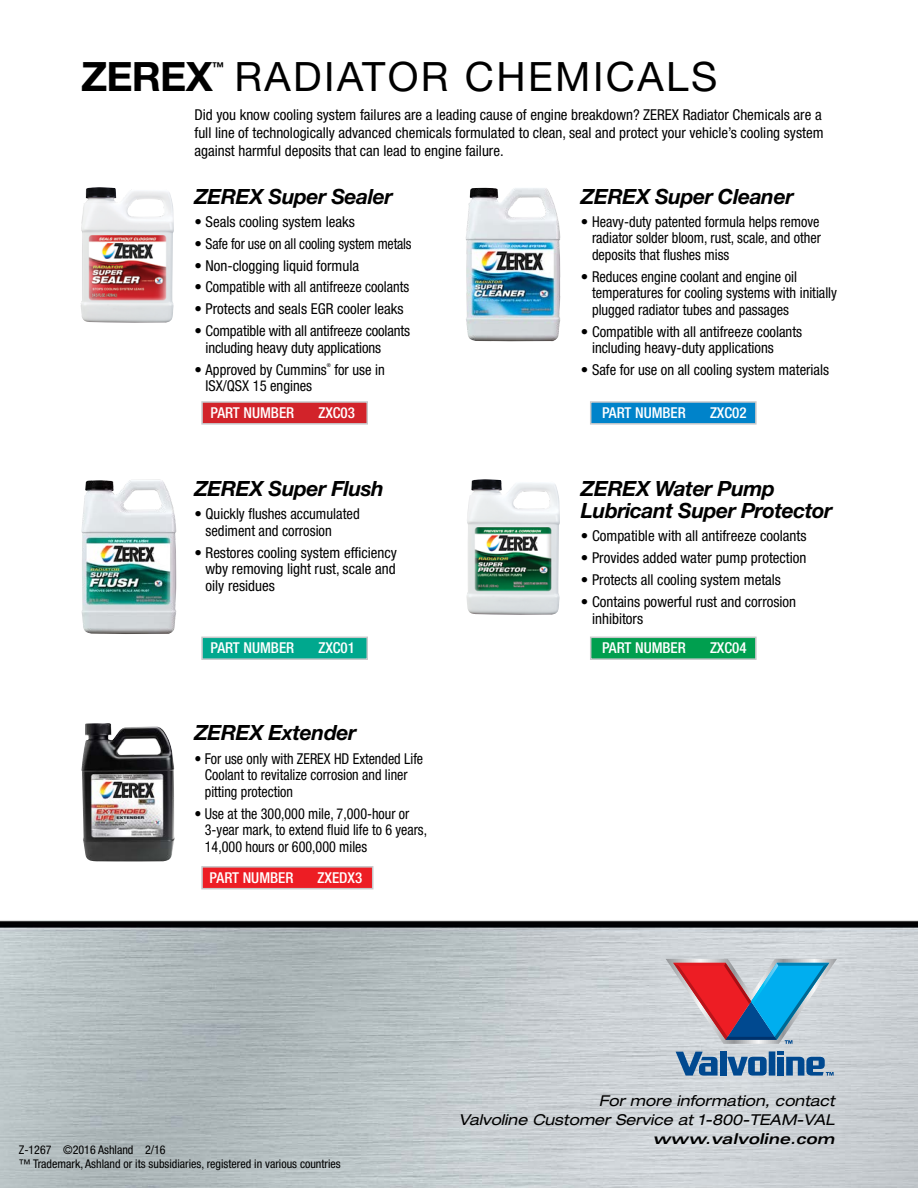
<style>
.page{position:relative;width:918px;height:1188px;background:#fff}
.page>*{position:absolute;margin:0;border:0;box-sizing:border-box;transform-origin:0 0}
.t1{font:40.5px "Helvetica Neue";letter-spacing:.06em;color:#000}
.t2{font:700 40.5px "Helvetica Neue";letter-spacing:-.02em;color:#000}
.t3{font:italic 700 21px/22.5px "Helvetica Neue";letter-spacing:-.02em;color:#000}
.t4{font:condensed 15px/16.5px "Helvetica Neue";color:#000}
.t5{font:condensed 15px/16.5px "Helvetica Neue";color:#000;scale:.94 1}
.t6{font:500 condensed 15px "Helvetica Neue";color:#fff}
.t7{font:italic expanded 15px/19.2px "Helvetica Neue";color:#000;text-align:right}
.t8{font:italic 700 expanded 15px "Univers";color:#000}
.t9{font:700 12.3px "Helvetica Neue";color:#000}
.t10{font:condensed 12px/14.4px "Helvetica Neue";color:#000}
.t11{font:condensed 5.25px "Helvetica Neue";color:#000}
</style>
<div class="page">
<img style="left:0;top:236px;width:918px;height:952px">
<div style="left:201px;top:637px;width:167px;height:23px;background:#00a88e;border:2px solid #c7c8ca"></div>
<div style="left:590px;top:401px;width:167px;height:24px;background:#0083ca;border:2px solid #c7c8ca"></div>
<div style="left:201px;top:401px;width:167px;height:24px;background:#d2232a;border:2px solid #c7c8ca"></div>
<div style="left:590px;top:637px;width:167px;height:23px;background:#009f4f;border:2px solid #c7c8ca"></div>
<div style="left:201px;top:866px;width:172px;height:23px;background:#ed1d24;border:2px solid #c7c8ca"></div>
<img style="left:81px;top:480px;width:95px;height:154px">
<img style="left:81px;top:723px;width:94px;height:138px">
<img style="left:466px;top:187px;width:94px;height:154px">
<img style="left:81px;top:187px;width:93px;height:136px">
<img style="left:466px;top:479px;width:94px;height:136px">
<div style="left:720px;top:1051px;width:6px;height:25px;background:#004990"></div>
<div style="left:769px;top:1051px;width:6px;height:25px;background:#004990"></div>
<svg style="left:727px;top:1057px;width:40px;height:19px"></svg>
<svg style="left:676px;top:1052px;width:42px;height:24px"></svg>
<svg style="left:777px;top:1051px;width:57px;height:25px"></svg>
<svg style="left:666px;top:959px;width:171px;height:85px;background:#9a99ae"></svg>
<h1 class="t2" style="left:81px;top:52px;width:133px">ZEREX</h1>
<p class="t9" style="left:212px;top:59px;width:14px">™</p>
<h1 class="t1" style="left:234px;top:53px;width:485px">RADIATOR CHEMICALS</h1>
<p class="t4" style="left:194px;top:105px;width:631px;line-height:18px">Did you know cooling system failures are a leading cause of engine breakdown? ZEREX Radiator Chemicals are a full line of technologically advanced chemicals formulated to clean, seal and protect your vehicle’s cooling system against harmful deposits that can lead to engine failure.</p>
<h2 class="t3" style="left:194px;top:184px;width:200px">ZEREX Super Sealer</h2>
<p class="t4" style="left:194px;top:213px;width:162px">• Seals cooling system leaks</p>
<p class="t4" style="left:194px;top:235px;width:219px">• Safe for use on all cooling system metals</p>
<p class="t4" style="left:194px;top:257px;width:166px">• Non-clogging liquid formula</p>
<p class="t4" style="left:194px;top:279px;width:216px">• Compatible with all antifreeze coolants</p>
<p class="t4" style="left:194px;top:301px;width:211px">• Protects and seals EGR cooler leaks</p>
<p class="t4" style="left:206px;top:323px;width:206px;text-indent:-11px">• Compatible with all antifreeze coolants including heavy duty applications</p>
<p class="t4" style="left:194px;top:361px;width:134px">• Approved by Cummins</p>
<p class="t11" style="left:327px;top:362px;width:6px">®</p>
<p class="t4" style="left:334px;top:361px;width:52px">for use in</p>
<p class="t4" style="left:206px;top:378px;width:108px">ISX/QSX 15 engines</p>
<h2 class="t3" style="left:581px;top:184px;width:214px">ZEREX Super Cleaner</h2>
<p class="t4" style="left:592px;top:213px;width:230px;text-align:justify;text-indent:-11px">• Heavy-duty patented formula helps remove radiator solder bloom, rust, scale, and other deposits that flushes miss</p>
<p class="t4" style="left:592px;top:268px;width:247px;text-indent:-11px">• Reduces engine coolant and engine oil temperatures for cooling systems with initially plugged radiator tubes and passages</p>
<p class="t4" style="left:592px;top:323px;width:212px;text-indent:-11px">• Compatible with all antifreeze coolants including heavy-duty applications</p>
<p class="t4" style="left:581px;top:361px;width:250px">• Safe for use on all cooling system materials</p>
<p class="t6" style="left:210px;top:404px;width:85px">PART NUMBER</p>
<p class="t6" style="left:318px;top:404px;width:38px">ZXC03</p>
<p class="t6" style="left:602px;top:404px;width:85px">PART NUMBER</p>
<p class="t6" style="left:710px;top:404px;width:38px">ZXC02</p>
<h2 class="t3" style="left:194px;top:477px;width:191px">ZEREX Super Flush</h2>
<p class="t4" style="left:206px;top:506px;width:156px;text-indent:-11px">• Quickly flushes accumulated sediment and corrosion</p>
<p class="t4" style="left:206px;top:544px;width:193px;text-align:justify;text-indent:-11px">• Restores cooling system efficiency wby removing light rust, scale and oily residues</p>
<p class="t6" style="left:210px;top:639px;width:85px">PART NUMBER</p>
<p class="t6" style="left:318px;top:639px;width:38px">ZXC01</p>
<h2 class="t3" style="left:194px;top:721px;width:163px">ZEREX Extender</h2>
<p class="t5" style="left:205px;top:750px;width:234px;text-indent:-10px">• For use only with ZEREX HD Extended Life<br>Coolant to revitalize corrosion and liner pitting protection</p>
<p class="t5" style="left:205px;top:805px;width:238px;text-indent:-10px">• Use at the 300,000 mile, 7,000-hour or<br>3-year mark, to extend fluid life to 6 years,<br>14,000 hours or 600,000 miles</p>
<p class="t6" style="left:210px;top:869px;width:85px">PART NUMBER</p>
<p class="t6" style="left:318px;top:869px;width:46px">ZXEDX3</p>
<h2 class="t3" style="left:581px;top:476px;width:253px">ZEREX Water Pump<br>Lubricant Super Protector</h2>
<p class="t4" style="left:581px;top:528px;width:227px">• Compatible with all antifreeze coolants</p>
<p class="t4" style="left:581px;top:550px;width:227px">• Provides added water pump protection</p>
<p class="t4" style="left:581px;top:571px;width:202px">• Protects all cooling system metals</p>
<p class="t4" style="left:592px;top:593px;width:206px;text-indent:-11px">• Contains powerful rust and corrosion inhibitors</p>
<p class="t6" style="left:602px;top:639px;width:85px">PART NUMBER</p>
<p class="t6" style="left:710px;top:639px;width:38px">ZXC04</p>
<p class="t10" style="left:19px;top:1142px;width:324px">Z-1267 ©2016 Ashland 2/16<br>™ Trademark, Ashland or its subsidiaries, registered in various countries</p>
<p class="t7" style="left:459px;top:1091px;width:377px">For more information, contact<br>Valvoline Customer Service at 1-800-TEAM-VAL</p>
<p class="t8" style="left:653px;top:1131px;width:183px">www.valvoline.com</p>
</div>
